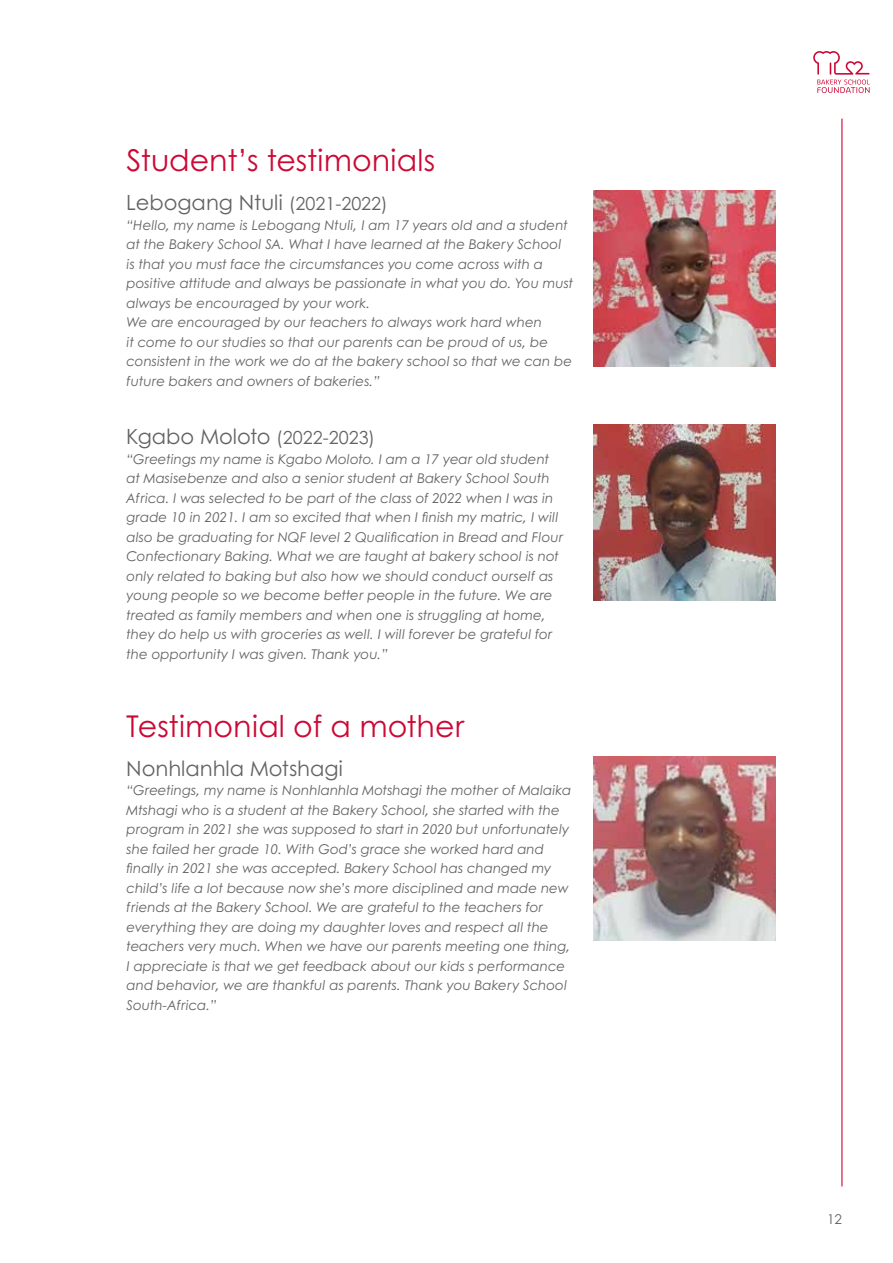
<style>
.page{position:relative;width:893px;height:1263px;background:#fff}
.page>*{position:absolute;margin:0;border:0;box-sizing:border-box;transform-origin:0 0}
.t1{font:30px "Century Gothic";color:#cc0935}
.t2{font:21px "Century Gothic";color:#646363}
.t3{font:italic 13.5px/19.5px "Century Gothic";color:#646363}
.t4{font:13.5px "Century Gothic";color:#646363}
.s1{font-size:18px}
</style>
<div class="page">
<img style="left:593px;top:190px;width:182px;height:176px">
<img style="left:593px;top:424px;width:182px;height:176px">
<img style="left:593px;top:756px;width:182px;height:185px">
<svg style="left:813px;top:51px;width:56px;height:42px"></svg>
<hr style="left:841px;top:119px;width:1px;height:1067px;background:#cc0935">
<h1 class="t1" style="left:126px;top:141px;width:310px">Student’s testimonials</h1>
<h2 class="t2" style="left:126px;top:189px;width:263px">Lebogang Ntuli <span class="s1">(2021-2022)</span></h2>
<p class="t3" style="left:126px;top:215px;width:448px">“Hello, my name is Lebogang Ntuli, I am 17 years old and a student at the Bakery School SA. What I have learned at the Bakery School is that you must face the circumstances you come across with a positive attitude and always be passionate in what you do. You must always be encouraged by your work.<br>We are encouraged by our teachers to always work hard when<br>it come to our studies so that our parents can be proud of us, be consistent in the work we do at the bakery school so that we can be future bakers and owners of bakeries.”</p>
<h2 class="t2" style="left:126px;top:423px;width:251px">Kgabo Moloto <span class="s1">(2022-2023)</span></h2>
<p class="t3" style="left:126px;top:449px;width:438px">“Greetings my name is Kgabo Moloto. I am a 17 year old student at Masisebenze and also a senior student at Bakery School South Africa. I was selected to be part of the class of 2022 when I was in grade 10 in 2021. I am so excited that when I finish my matric, I will also be graduating for NQF level 2 Qualification in Bread and Flour Confectionary Baking. What we are taught at bakery school is not only related to baking but also how we should conduct ourself as young people so we become better people in the future. We are treated as family members and when one is struggling at home, they do help us with groceries as well. I will forever be grateful for the opportunity I was given. Thank you.”</p>
<h1 class="t1" style="left:126px;top:707px;width:340px">Testimonial of a mother</h1>
<h2 class="t2" style="left:126px;top:755px;width:218px">Nonhlanhla Motshagi</h2>
<p class="t3" style="left:126px;top:780px;width:446px">“Greetings, my name is Nonhlanhla Motshagi the mother of Malaika Mtshagi who is a student at the Bakery School, she started with the program in 2021 she was supposed to start in 2020 but unfortunately she failed her grade 10. With God’s grace she worked hard and finally in 2021 she was accepted. Bakery School has changed my child’s life a lot because now she’s more disciplined and made new friends at the Bakery School. We are grateful to the teachers for everything they are doing my daughter loves and respect all the teachers very much. When we have our parents meeting one thing, I appreciate is that we get feedback about our kids s performance and behavior, we are thankful as parents. Thank you Bakery School South-Africa.”</p>
<p class="t4" style="left:827px;top:1211px;width:16px">12</p>
</div>
